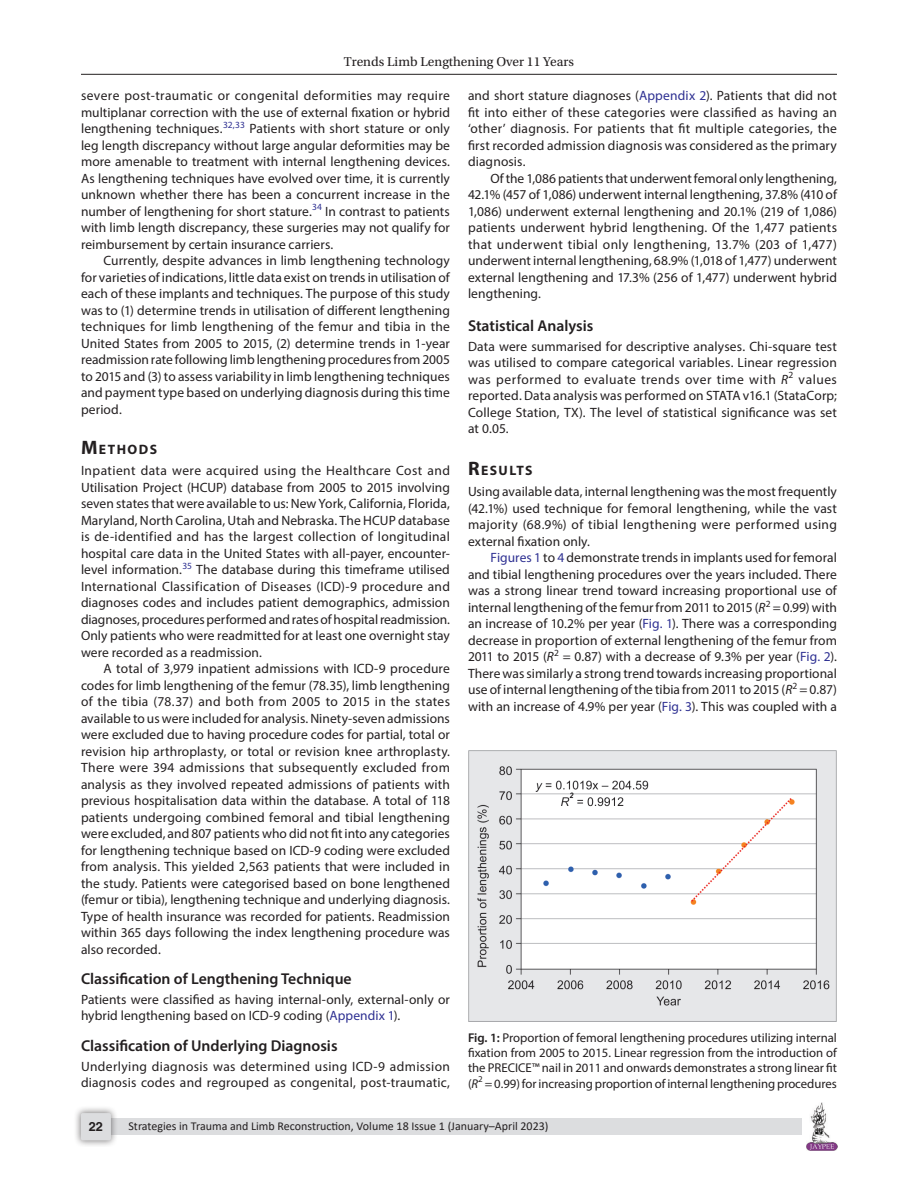
<style>
.page{position:relative;width:918px;height:1188px;background:#fff}
.page>*{position:absolute;margin:0;border:0;box-sizing:border-box;transform-origin:0 0}
.Head-2{font:600 15.75px "Myriad Pro";color:#231f20}
.Head-1{font:700 13.65px "Myriad Pro";letter-spacing:.105em;color:#231f20}
.Para-Indent{font:13.5px/16.5px "Myriad Pro";letter-spacing:.005em;color:#231f20;text-align:justify}
.Para-NoIndent{font:13.5px/16.5px "Myriad Pro";letter-spacing:.01em;color:#231f20;text-align:justify}
.t1{font:13.5px "Utopia Std";color:#231f20}
.FigCaption{font:12.75px/15.3px "Myriad Pro";letter-spacing:-.005em;color:#231f20;text-align:justify}
.t2{font:700 12.75px "Helvetica LT Std";color:#231f20}
.t3{font:12px "Calibri";color:#231f20}
.s1{font-size:19.5px}
.s2{color:#2e3092}
.s3{font-style:italic}
.s4{font-weight:600}
</style>
<div class="page">
<hr style="left:81px;top:74px;width:756px;height:1px;background:#231f20">
<img style="left:807px;top:1103px;width:30px;height:48px">
<div style="left:96px;top:1119px;width:706px;height:16px;background:#dcdddf"></div>
<div style="left:73px;top:1106px;width:45px;height:41px;background:#231f20;opacity:.61"></div>
<div style="left:81px;top:1113px;width:30px;height:27px;background:#dcdddf;border-radius:2px"></div>
<img style="left:468px;top:750px;width:369px;height:272px">
<p class="t1" style="left:344px;top:55px;width:232px">Trends Limb Lengthening Over 11 Years</p>
<p class="Para-Indent" style="left:81px;top:87px;width:371px">severe post-traumatic or congenital deformities may require multiplanar correction with the use of external fixation or hybrid lengthening techniques.<sup>32,33</sup> Patients with short stature or only leg length discrepancy without large angular deformities may be more amenable to treatment with internal lengthening devices.<br>As lengthening techniques have evolved over time, it is currently unknown whether there has been a concurrent increase in the number of lengthening for short stature.<sup>34</sup> In contrast to patients with limb length discrepancy, these surgeries may not qualify for reimbursement by certain insurance carriers.</p>
<p class="Para-Indent" style="left:81px;top:252px;width:371px;text-indent:22px">Currently, despite advances in limb lengthening technology for varieties of indications, little data exist on trends in utilisation of each of these implants and techniques. The purpose of this study was to (1) determine trends in utilisation of different lengthening techniques for limb lengthening of the femur and tibia in the United States from 2005 to 2015, (2) determine trends in 1-year readmission rate following limb lengthening procedures from 2005 to 2015 and (3) to assess variability in limb lengthening techniques and payment type based on underlying diagnosis during this time period.</p>
<p class="Head-1" style="left:81px;top:441px;width:78px"><span class="s1">M</span>ETHODS</p>
<p class="Para-NoIndent" style="left:81px;top:462px;width:371px">Inpatient data were acquired using the Healthcare Cost and Utilisation Project (HCUP) database from 2005 to 2015 involving seven states that were available to us: New York, California, Florida, Maryland, North Carolina, Utah and Nebraska. The HCUP database is de-identified and has the largest collection of longitudinal hospital care data in the United States with all-payer, encounter&shy;level information.<sup>35</sup> The database during this timeframe utilised International Classification of Diseases (ICD)-9 procedure and diagnoses codes and includes patient demographics, admission diagnoses, procedures performed and rates of hospital readmission.<br>Only patients who were readmitted for at least one overnight stay were recorded as a readmission.</p>
<p class="Para-Indent" style="left:81px;top:660px;width:371px;text-indent:22px">A total of 3,979 inpatient admissions with ICD-9 procedure codes for limb lengthening of the femur (78.35), limb lengthening of the tibia (78.37) and both from 2005 to 2015 in the states available to us were included for analysis. Ninety-seven admissions were excluded due to having procedure codes for partial, total or revision hip arthroplasty, or total or revision knee arthroplasty.<br>There were 394 admissions that subsequently excluded from analysis as they involved repeated admissions of patients with previous hospitalisation data within the database. A total of 118 patients undergoing combined femoral and tibial lengthening were excluded, and 807 patients who did not fit into any categories for lengthening technique based on ICD-9 coding were excluded from analysis. This yielded 2,563 patients that were included in the study. Patients were categorised based on bone lengthened (femur or tibia), lengthening technique and underlying diagnosis.<br>Type of health insurance was recorded for patients. Readmission within 365 days following the index lengthening procedure was also recorded.</p>
<p class="Head-2" style="left:81px;top:969px;width:272px">Classification of Lengthening Technique</p>
<p class="Para-NoIndent" style="left:81px;top:991px;width:370px">Patients were classified as having internal-only, external-only or hybrid lengthening based on ICD-9 coding (<span class="s2">Appendix 1</span>).</p>
<p class="Head-2" style="left:81px;top:1036px;width:258px">Classification of Underlying Diagnosis</p>
<p class="Para-NoIndent" style="left:81px;top:1058px;width:371px">Underlying diagnosis was determined using ICD-9 admission diagnosis codes and regrouped as congenital, post-traumatic,</p>
<p class="Para-NoIndent" style="left:468px;top:87px;width:371px">and short stature diagnoses (<span class="s2">Appendix 2</span>). Patients that did not fit into either of these categories were classified as having an ‘other’ diagnosis. For patients that fit multiple categories, the first recorded admission diagnosis was considered as the primary diagnosis.</p>
<p class="Para-Indent" style="left:468px;top:170px;width:371px;text-indent:22px">Of the 1,086 patients that underwent femoral only lengthening, 42.1% (457 of 1,086) underwent internal lengthening, 37.8% (410 of 1,086) underwent external lengthening and 20.1% (219 of 1,086) patients underwent hybrid lengthening. Of the 1,477 patients that underwent tibial only lengthening, 13.7% (203 of 1,477) underwent internal lengthening, 68.9% (1,018 of 1,477) underwent external lengthening and 17.3% (256 of 1,477) underwent hybrid lengthening.</p>
<p class="Head-2" style="left:468px;top:316px;width:127px">Statistical Analysis</p>
<p class="Para-NoIndent" style="left:468px;top:338px;width:371px">Data were summarised for descriptive analyses. Chi-square test was utilised to compare categorical variables. Linear regression was performed to evaluate trends over time with <span class="s3">R</span><sup>2</sup> values reported. Data analysis was performed on STATA v16.1 (StataCorp; College Station, TX). The level of statistical significance was set at 0.05.</p>
<p class="Head-1" style="left:468px;top:462px;width:66px"><span class="s1">R</span>ESULTS</p>
<p class="Para-NoIndent" style="left:468px;top:483px;width:371px">Using available data, internal lengthening was the most frequently (42.1%) used technique for femoral lengthening, while the vast majority (68.9%) of tibial lengthening were performed using external fixation only.</p>
<p class="Para-Indent" style="left:468px;top:549px;width:371px;text-indent:22px"><span class="s2">Figures 1</span> to <span class="s2">4</span> demonstrate trends in implants used for femoral and tibial lengthening procedures over the years included. There was a strong linear trend toward increasing proportional use of internal lengthening of the femur from 2011 to 2015 (<span class="s3">R</span><sup>2</sup> = 0.99) with an increase of 10.2% per year (<span class="s2">Fig. 1</span>). There was a corresponding decrease in proportion of external lengthening of the femur from 2011 to 2015 (<span class="s3">R</span><sup>2</sup> = 0.87) with a decrease of 9.3% per year (<span class="s2">Fig. 2</span>).<br>There was similarly a strong trend towards increasing proportional use of internal lengthening of the tibia from 2011 to 2015 (<span class="s3">R</span><sup>2</sup> = 0.87) with an increase of 4.9% per year (<span class="s2">Fig. 3</span>). This was coupled with a</p>
<p class="FigCaption" style="left:468px;top:1029px;width:371px"><span class="s4">Fig. 1:</span> Proportion of femoral lengthening procedures utilizing internal fixation from 2005 to 2015. Linear regression from the introduction of the PRECICE™ nail in 2011 and onwards demonstrates a strong linear fit (<span class="s3">R</span><sup>2</sup> = 0.99) for increasing proportion of internal lengthening procedures</p>
<p class="t2" style="left:89px;top:1119px;width:16px">22</p>
<p class="t3" style="left:128px;top:1117px;width:422px">Strategies in Trauma and Limb Reconstruction, Volume 18 Issue 1 (January–April 2023)</p>
</div>
